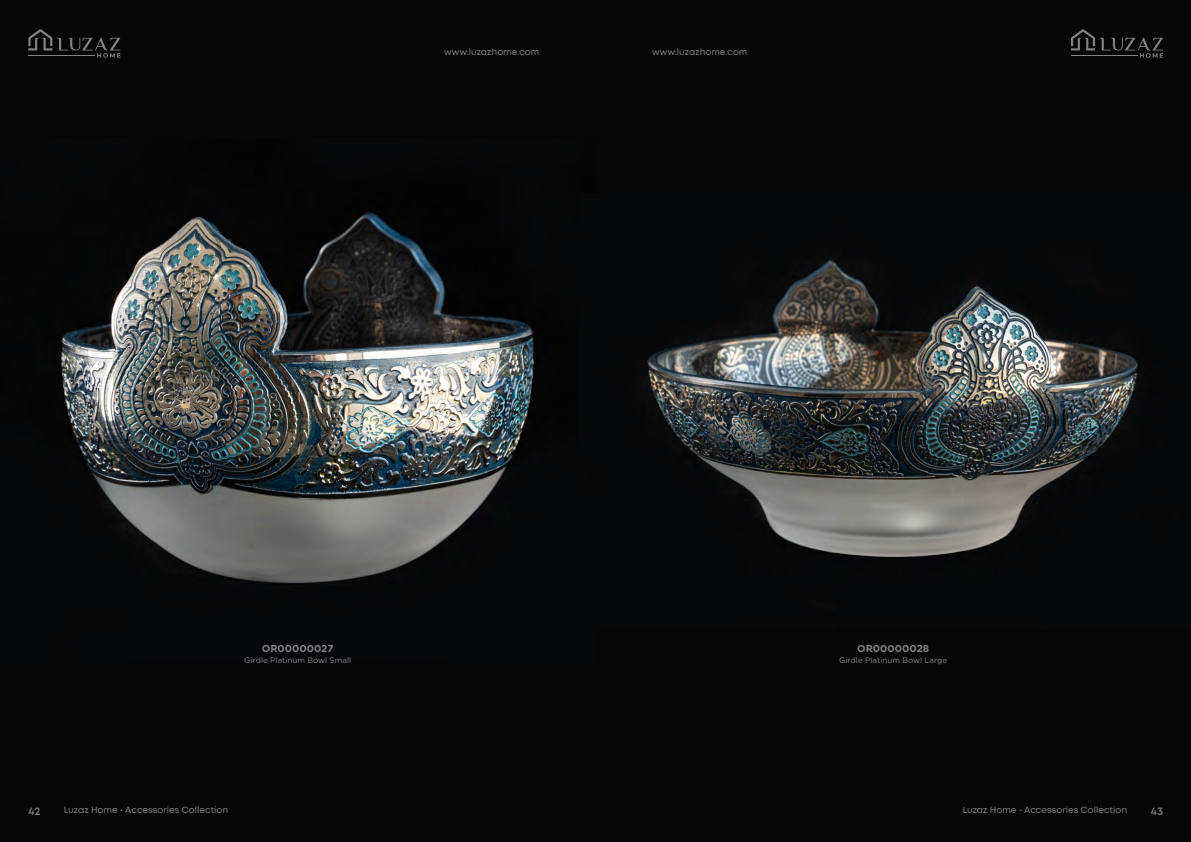
<style>
.page{position:relative;width:1191px;height:842px;background:#050608}
.page>*{position:absolute;margin:0;border:0;box-sizing:border-box;transform-origin:0 0}
.t1{font:600 11px "Mont";color:#808285}
.t2{font:700 10px "Gotham";color:#808285}
.t3{font:9px "Mont";color:#808285}
.t4{font:8px "Gotham";color:#808285}
</style>
<div class="page">
<svg style="left:28px;top:29px;width:92px;height:29px"></svg>
<hr style="left:28px;top:55px;width:67px;height:1px;background:#808285">
<svg style="left:1071px;top:29px;width:92px;height:29px"></svg>
<hr style="left:1071px;top:55px;width:66px;height:1px;background:#808285">
<img style="left:61px;top:212px;width:473px;height:371px">
<img style="left:642px;top:259px;width:497px;height:299px">
<p class="t3" style="left:444px;top:46px;width:97px">www.luzazhome.com</p>
<p class="t3" style="left:652px;top:46px;width:97px">www.luzazhome.com</p>
<p class="t2" style="left:262px;top:642px;width:73px">OR00000027</p>
<p class="t4" style="left:244px;top:655px;width:108px">Girdle Platinum Bowl Small</p>
<p class="t2" style="left:857px;top:642px;width:73px">OR00000028</p>
<p class="t4" style="left:839px;top:655px;width:110px">Girdle Platinum Bowl Large</p>
<p class="t3" style="left:64px;top:804px;width:166px">Luzaz Home • Accessories Collection</p>
<p class="t3" style="left:962px;top:804px;width:166px">Luzaz Home • Accessories Collection</p>
<p class="t1" style="left:28px;top:803px;width:14px">42</p>
<p class="t1" style="left:1151px;top:803px;width:14px">43</p>
</div>
